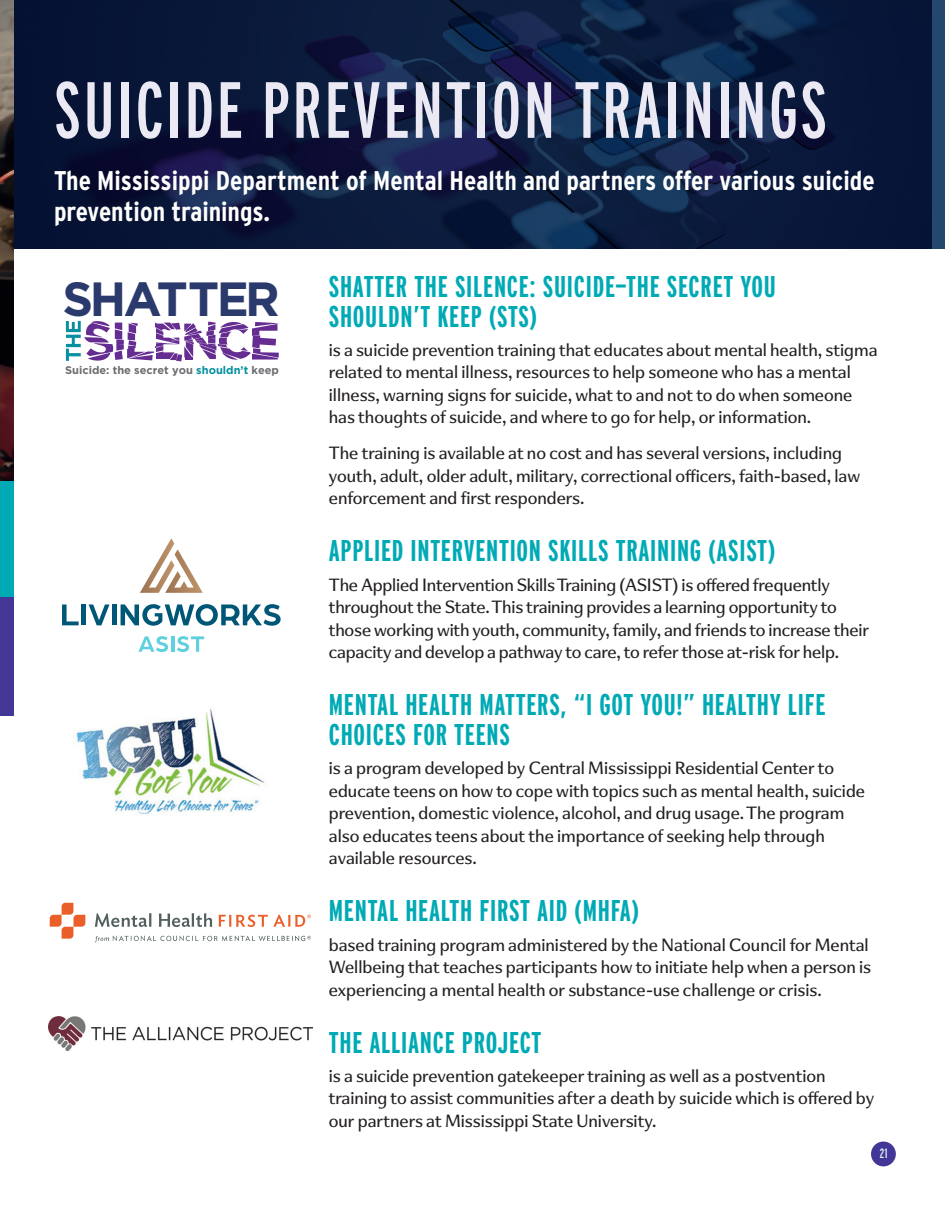
<style>
.page{position:relative;width:945px;height:1215px;background:#fff}
.page>*{position:absolute;margin:0;border:0;box-sizing:border-box;transform-origin:0 0}
.t1{font:79.5px "Interstate Compressed";letter-spacing:.025em;color:#ebeaf4}
.t2{font:700 48px "Gotham";letter-spacing:-.065em;color:#2a3a6c}
.t3{font:700 30px/30px "Interstate Compressed";letter-spacing:.025em;color:#00aab5}
.Lede{font:700 27px/31.5px "Interstate Condensed";color:#fff}
.t4{font:16.5px/22.5px "Super Blue";color:#231f20}
.t5{font:13.5px "Interstate Compressed";color:#e2f3f5}
.t6{font:700 11.1px "Gotham";color:#6c6d70}
.s1{color:#0790a0}
</style>
<div class="page">
<svg style="left:14px;top:0;width:931px;height:248px;background:#0b1a3e"></svg>
<div style="left:0;top:478px;width:14px;height:119px;background:#00aab5"></div>
<div style="left:0;top:597px;width:14px;height:119px;background:#423796"></div>
<img style="left:0;top:0;width:14px;height:480px">
<svg style="left:66px;top:321px;width:213px;height:40px"></svg>
<svg style="left:140px;top:538px;width:63px;height:55px"></svg>
<svg style="left:138px;top:636px;width:30px;height:16px"></svg>
<hr style="left:171px;top:636px;width:3px;height:16px;background:#5fd0df">
<svg style="left:177px;top:636px;width:27px;height:16px"></svg>
<svg style="left:62px;top:604px;width:17px;height:21px"></svg>
<hr style="left:82px;top:604px;width:4px;height:21px;background:#005677">
<svg style="left:89px;top:604px;width:21px;height:21px"></svg>
<hr style="left:112px;top:604px;width:4px;height:21px;background:#005677">
<svg style="left:121px;top:604px;width:160px;height:22px"></svg>
<img style="left:73px;top:709px;width:192px;height:106px">
<svg style="left:50px;top:903px;width:35px;height:36px"></svg>
<svg style="left:219px;top:915px;width:92px;height:12px"></svg>
<svg style="left:95px;top:913px;width:56px;height:14px"></svg>
<svg style="left:159px;top:913px;width:53px;height:14px"></svg>
<svg style="left:95px;top:936px;width:216px;height:6px"></svg>
<img style="left:49px;top:1017px;width:263px;height:34px">
<div style="left:871px;top:1142px;width:25px;height:24px;background:#423796;border-radius:50%"></div>
<h1 class="t1" style="left:54px;top:66px;width:775px">SUICIDE PREVENTION TRAININGS</h1>
<p class="Lede" style="left:54px;top:164px;width:822px">The Mississippi Department of Mental Health and partners offer various suicide prevention trainings.</p>
<p class="t2" style="left:63px;top:271px;width:219px">SHATTER</p>
<p class="t6" style="left:65px;top:364px;width:215px">Suicide: the secret you <span class="s1">shouldn’t</span> keep</p>
<h3 class="t3" style="left:329px;top:271px;width:449px">SHATTER THE SILENCE: SUICIDE—THE SECRET YOU<br>SHOULDN’T KEEP (STS)</h3>
<p class="t4" style="left:329px;top:338px;width:550px">is a suicide prevention training that educates about mental health, stigma related to mental illness, resources to help someone who has a mental illness, warning signs for suicide, what to and not to do when someone has thoughts of suicide, and where to go for help, or information.</p>
<p class="t4" style="left:329px;top:442px;width:533px">The training is available at no cost and has several versions, including youth, adult, older adult, military, correctional officers, faith-based, law enforcement and first responders.</p>
<h3 class="t3" style="left:329px;top:536px;width:448px">APPLIED INTERVENTION SKILLS TRAINING (ASIST)</h3>
<p class="t4" style="left:329px;top:573px;width:542px">The Applied Intervention Skills Training (ASIST) is offered frequently throughout the State. This training provides a learning opportunity to those working with youth, community, family, and friends to increase their capacity and develop a pathway to care, to refer those at-risk for help.</p>
<h3 class="t3" style="left:329px;top:690px;width:498px">MENTAL HEALTH MATTERS, “I GOT YOU!” HEALTHY LIFE<br>CHOICES FOR TEENS</h3>
<p class="t4" style="left:329px;top:757px;width:538px">is a program developed by Central Mississippi Residential Center to educate teens on how to cope with topics such as mental health, suicide prevention, domestic violence, alcohol, and drug usage. The program also educates teens about the importance of seeking help through available resources.</p>
<h3 class="t3" style="left:329px;top:896px;width:312px">MENTAL HEALTH FIRST AID (MHFA)</h3>
<p class="t4" style="left:329px;top:933px;width:544px">based training program administered by the National Council for Mental<br>Wellbeing that teaches participants how to initiate help when a person is experiencing a mental health or substance-use challenge or crisis.</p>
<h3 class="t3" style="left:329px;top:1027px;width:214px">THE ALLIANCE PROJECT</h3>
<p class="t4" style="left:329px;top:1064px;width:547px">is a suicide prevention gatekeeper training as well as a postvention training to assist communities after a death by suicide which is offered by our partners at Mississippi State University.</p>
<p class="t5" style="left:880px;top:1146px;width:10px">21</p>
</div>
